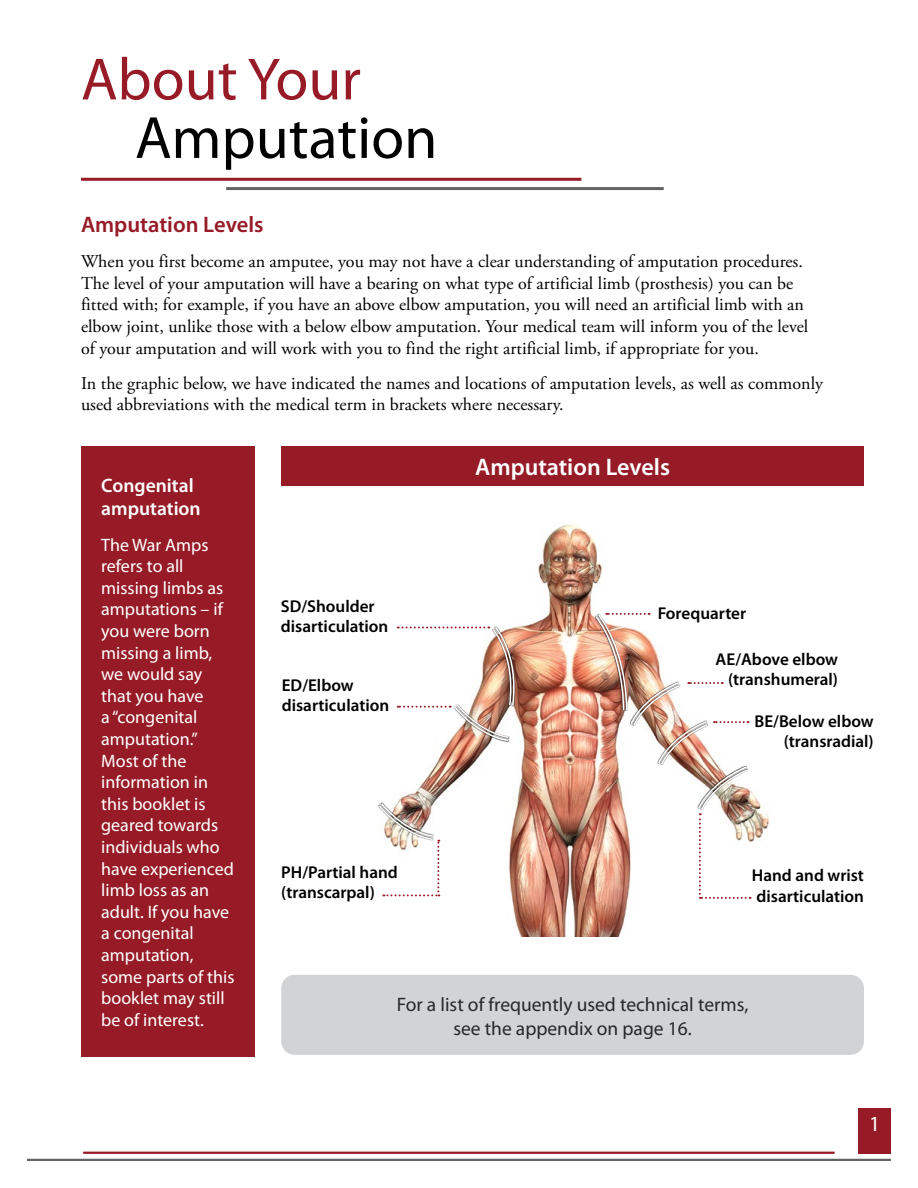
<style>
.page{position:relative;width:918px;height:1188px;background:#fff}
.page>*{position:absolute;margin:0;border:0;box-sizing:border-box;transform-origin:0 0}
.t1{font:60px "Myriad Pro";color:#000}
.t2{font:60px "Myriad Pro";color:#961b27}
.t3{font:600 24px "Myriad Pro";color:#fff}
.t4{font:600 22.5px "Myriad Pro";color:#961b27}
.t5{font:21.6px "Myriad Pro";color:#fff}
.t6{font:19.5px/23.4px "Myriad Pro";color:#292829;text-align:center}
.t7{font:600 19.5px/23.4px "Myriad Pro";color:#fff}
.t8{font:18px/21.6px "Adobe Garamond Pro";color:#000}
.t9{font:18px/21.6px "Myriad Pro";color:#fff}
.t10{font:600 17.1px/20.5px "Myriad Pro";color:#000}
</style>
<div class="page">
<hr style="left:27px;top:1159px;width:864px;height:2px;background:#636466">
<hr style="left:83px;top:1152px;width:752px;height:2px;background:#961b27">
<div style="left:859px;top:1108px;width:32px;height:46px;background:#961b27"></div>
<div style="left:281px;top:446px;width:583px;height:40px;background:#961b27"></div>
<div style="left:81px;top:446px;width:174px;height:611px;background:#961b27"></div>
<img style="left:383px;top:524px;width:386px;height:412px">
<div style="left:281px;top:975px;width:583px;height:80px;background:#d1d3d4;border-radius:14px"></div>
<img style="left:378px;top:802px;width:61px;height:94px">
<img style="left:398px;top:625px;width:121px;height:117px">
<img style="left:594px;top:613px;width:157px;height:286px">
<hr style="left:81px;top:178px;width:500px;height:3px;background:#961b27">
<hr style="left:226px;top:187px;width:438px;height:3px;background:#636466">
<h1 class="t2" style="left:81px;top:42px;width:282px">About Your</h1>
<h1 class="t1" style="left:135px;top:101px;width:304px">Amputation</h1>
<p class="t4" style="left:81px;top:210px;width:184px">Amputation Levels</p>
<p class="t8" style="left:81px;top:251px;width:729px">When you first become an amputee, you may not have a clear understanding of amputation procedures.<br>The level of your amputation will have a bearing on what type of artificial limb (prosthesis) you can be fitted with; for example, if you have an above elbow amputation, you will need an artificial limb with an elbow joint, unlike those with a below elbow amputation. Your medical team will inform you of the level of your amputation and will work with you to find the right artificial limb, if appropriate for you.</p>
<p class="t8" style="left:81px;top:373px;width:744px">In the graphic below, we have indicated the names and locations of amputation levels, as well as commonly used abbreviations with the medical term in brackets where necessary.</p>
<p class="t7" style="left:101px;top:473px;width:101px">Congenital amputation</p>
<p class="t9" style="left:101px;top:533px;width:135px">The War Amps refers to all missing limbs as amputations – if you were born missing a limb, we would say that you have<br>a “congenital amputation.”<br>Most of the information in this booklet is geared towards individuals who have experienced limb loss as an adult. If you have a congenital amputation, some parts of this booklet may still be of interest.</p>
<h2 class="t3" style="left:475px;top:452px;width:196px">Amputation Levels</h2>
<p class="t10" style="left:281px;top:595px;width:109px">SD/Shoulder disarticulation</p>
<p class="t10" style="left:658px;top:602px;width:90px">Forequarter</p>
<p class="t10" style="left:282px;top:674px;width:109px">ED/Elbow disarticulation</p>
<p class="t10" style="left:716px;top:648px;width:124px;text-align:right">AE/Above elbow (transhumeral)</p>
<p class="t10" style="left:755px;top:710px;width:121px;text-align:right">BE/Below elbow (transradial)</p>
<p class="t10" style="left:281px;top:861px;width:118px">PH/Partial hand (transcarpal)</p>
<p class="t10" style="left:752px;top:865px;width:114px">Hand and wrist disarticulation</p>
<p class="t6" style="left:397px;top:993px;width:353px">For a list of frequently used technical terms, see the appendix on page 16.</p>
<p class="t5" style="left:869px;top:1110px;width:13px">1</p>
</div>
